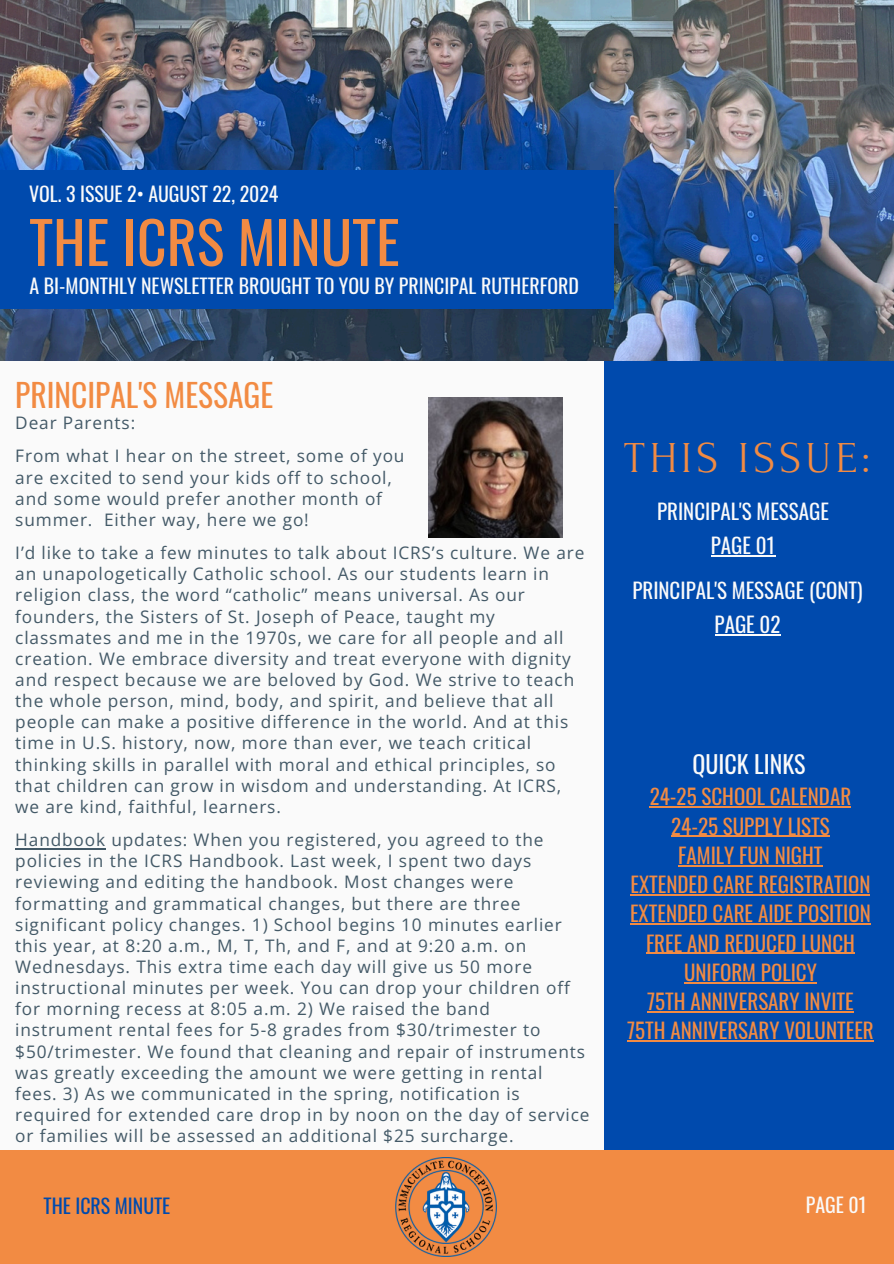
<style>
.page{position:relative;width:894px;height:1264px;background:#fff}
.page>*{position:absolute;margin:0;border:0;box-sizing:border-box;transform-origin:0 0}
.t1{font:57.9px "Oswald";color:#f28b43}
.t2{font:44.1px "Forum";letter-spacing:.1em;color:#f28b43}
.t3{font:31.5px "Oswald";color:#f28b43}
.t4{font:24px "Oswald";color:#fafafa}
.t5{font:21px/29.2px "Oswald";color:#f28b43;text-align:center}
.t6{font:21px "Oswald";color:#fafafa}
.t7{font:19.8px "Oswald";color:#fafafa}
.t8{font:19.8px "Oswald";color:#004aad}
.t9{font:17.25px/21.1px "Open Sans";letter-spacing:.05em;color:#435967}
</style>
<div class="page">
<div style="left:0;top:0;width:893px;height:1263px;background:#fafafa"></div>
<div style="left:604px;top:309px;width:289px;height:928px;background:#004aad"></div>
<img style="left:0;top:0;width:893px;height:360px">
<div style="left:0;top:1149px;width:893px;height:114px;background:#f28b43"></div>
<img style="left:429px;top:397px;width:133px;height:141px">
<img style="left:396px;top:1157px;width:100px;height:99px">
<hr style="left:15px;top:847px;width:91px;height:2px;background:#435967">
<div style="left:0;top:171px;width:613px;height:138px;background:#004aad"></div>
<hr style="left:649px;top:806px;width:202px;height:1px;background:#f28b43">
<hr style="left:671px;top:835px;width:158px;height:1px;background:#f28b43">
<hr style="left:678px;top:865px;width:144px;height:1px;background:#f28b43">
<hr style="left:630px;top:894px;width:240px;height:1px;background:#f28b43">
<hr style="left:630px;top:923px;width:240px;height:1px;background:#f28b43">
<hr style="left:645px;top:952px;width:209px;height:1px;background:#f28b43">
<hr style="left:684px;top:982px;width:132px;height:1px;background:#f28b43">
<hr style="left:647px;top:1011px;width:206px;height:1px;background:#f28b43">
<hr style="left:627px;top:1040px;width:246px;height:1px;background:#f28b43">
<hr style="left:710px;top:555px;width:64px;height:1px;background:#fafafa">
<hr style="left:714px;top:634px;width:66px;height:1px;background:#fafafa">
<p class="t7" style="left:29px;top:178px;width:251px">VOL. 3 ISSUE 2• AUGUST 22, 2024</p>
<h3 class="t1" style="left:29px;top:197px;width:372px">THE ICRS MINUTE</h3>
<p class="t7" style="left:30px;top:270px;width:551px">A BI-MONTHLY NEWSLETTER BROUGHT TO YOU BY PRINCIPAL RUTHERFORD</p>
<h5 class="t3" style="left:15px;top:370px;width:259px">PRINCIPAL'S MESSAGE</h5>
<h5 class="t9" style="left:15px;top:412px;width:121px">Dear Parents:</h5>
<h2 class="t9" style="left:15px;top:445px;width:390px">From what I hear on the street, some of you</h2>
<h5 class="t9" style="left:15px;top:466px;width:378px">are excited to send your kids off to school,</h5>
<h5 class="t9" style="left:15px;top:487px;width:368px">and some would prefer another month of</h5>
<h5 class="t9" style="left:15px;top:508px;width:295px">summer. Either way, here we go!</h5>
<h5 class="t9" style="left:15px;top:542px;width:570px">I’d like to take a few minutes to talk about ICRS’s culture. We are an unapologetically Catholic school. As our students learn in religion class, the word “catholic” means universal. As our founders, the Sisters of St. Joseph of Peace, taught my classmates and me in the 1970s, we care for all people and all creation. We embrace diversity and treat everyone with dignity and respect because we are beloved by God. We strive to teach the whole person, mind, body, and spirit, and believe that all people can make a positive difference in the world. And at this time in U.S. history, now, more than ever, we teach critical thinking skills in parallel with moral and ethical principles, so that children can grow in wisdom and understanding. At ICRS, we are kind, faithful, learners.</h5>
<h4 class="t9" style="left:15px;top:828px;width:575px">Handbook updates: When you registered, you agreed to the policies in the ICRS Handbook. Last week, I spent two days reviewing and editing the handbook. Most changes were formatting and grammatical changes, but there are three significant policy changes. 1) School begins 10 minutes earlier this year, at 8:20 a.m., M, T, Th, and F, and at 9:20 a.m. on Wednesdays. This extra time each day will give us 50 more instructional minutes per week. You can drop your children off for morning recess at 8:05 a.m. 2) We raised the band instrument rental fees for 5-8 grades from $30/trimester to $50/trimester. We found that cleaning and repair of instruments was greatly exceeding the amount we were getting in rental<br>fees. 3) As we communicated in the spring, notification is required for extended care drop in by noon on the day of service or families will be assessed an additional $25 surcharge.</h4>
<p class="t2" style="left:624px;top:434px;width:247px">THIS ISSUE:</p>
<p class="t6" style="left:657px;top:494px;width:173px">PRINCIPAL'S MESSAGE</p>
<p class="t6" style="left:710px;top:529px;width:66px">PAGE 01</p>
<h5 class="t6" style="left:632px;top:573px;width:232px">PRINCIPAL'S MESSAGE (CONT)</h5>
<h5 class="t6" style="left:714px;top:608px;width:67px">PAGE 02</h5>
<p class="t4" style="left:692px;top:745px;width:115px">QUICK LINKS</p>
<p class="t5" style="left:627px;top:781px;width:248px">24-25 SCHOOL CALENDAR<br>24-25 SUPPLY LISTS<br>FAMILY FUN NIGHT<br>EXTENDED CARE REGISTRATION<br>EXTENDED CARE AIDE POSITION<br>FREE AND REDUCED LUNCH<br>UNIFORM POLICY<br>75TH ANNIVERSARY INVITE<br>75TH ANNIVERSARY VOLUNTEER</p>
<p class="t8" style="left:44px;top:1189px;width:128px">THE ICRS MINUTE</p>
<p class="t7" style="left:805px;top:1189px;width:62px">PAGE 01</p>
</div>
